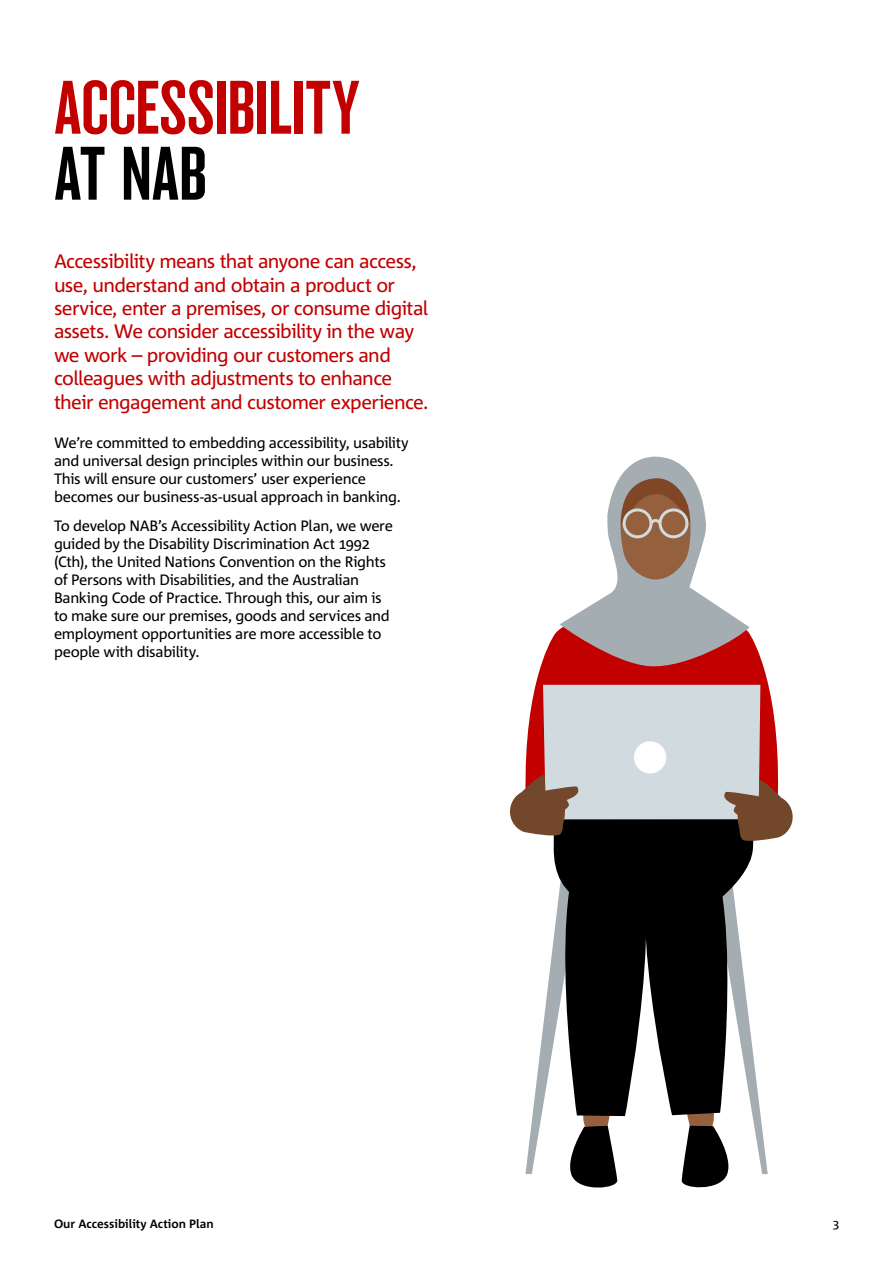
<style>
.page{position:relative;width:893px;height:1263px;background:#fff}
.page>*{position:absolute;margin:0;border:0;box-sizing:border-box;transform-origin:0 0}
.t1{font:70.5px "NAB Impact";color:#c20000}
.t2{font:70.5px "NAB Impact";color:#000}
.t3{font:19.5px/23.4px "Corpid C1";letter-spacing:-.035em;color:#c20000}
.t4{font:15px/18px "Corpid C1";letter-spacing:-.025em;color:#000}
.t5{font:700 12px "Corpid C1";color:#000}
.t6{font:12px "Corpid C1";color:#000}
</style>
<div class="page">
<svg style="left:535px;top:624px;width:234px;height:61px;fill:#c20000"></svg>
<svg style="left:560px;top:457px;width:189px;height:211px"></svg>
<svg style="left:510px;top:685px;width:283px;height:502px"></svg>
<h1 class="t1" style="left:54px;top:77px;width:308px">ACCESSIBILITY</h1>
<h1 class="t2" style="left:54px;top:143px;width:154px">AT NAB</h1>
<p class="t3" style="left:54px;top:249px;width:376px">Accessibility means that anyone can access, use, understand and obtain a product or service, enter a premises, or consume digital assets. We consider accessibility in the way we work – providing our customers and colleagues with adjustments to enhance their engagement and customer experience.</p>
<p class="t4" style="left:54px;top:433px;width:356px">We’re committed to embedding accessibility, usability and universal design principles within our business.<br>This will ensure our customers’ user experience becomes our business-as-usual approach in banking.</p>
<p class="t4" style="left:54px;top:516px;width:340px">To develop NAB’s Accessibility Action Plan, we were guided by the Disability Discrimination Act 1992 (Cth), the United Nations Convention on the Rights of Persons with Disabilities, and the Australian Banking Code of Practice. Through this, our aim is to make sure our premises, goods and services and employment opportunities are more accessible to people with disability.</p>
<p class="t5" style="left:54px;top:1216px;width:161px">Our Accessibility Action Plan</p>
<p class="t6" style="left:833px;top:1216px;width:8px">3</p>
</div>
